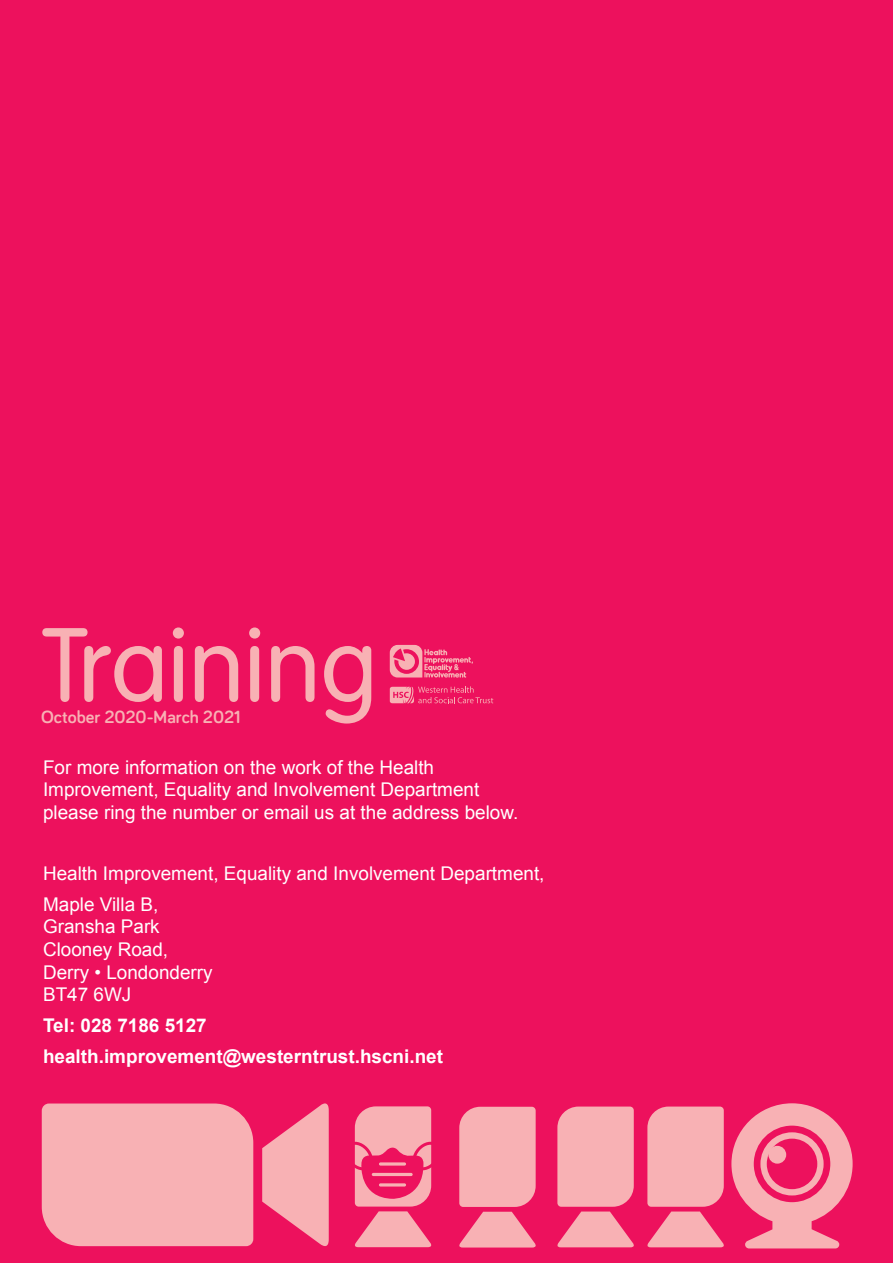
<style>
.page{position:relative;width:893px;height:1263px;background:#ed115d}
.page>*{position:absolute;margin:0;border:0;box-sizing:border-box;transform-origin:0 0}
.t1{font:300 102.9px "VAG Rounded";color:#f8b1b4}
.t2{font:18.9px/22.6px "Arial";color:#fff}
.t3{font:700 18.9px/30.6px "Arial";color:#fff}
.t4{font:700 18.15px "Bariol";color:#f8b1b4}
</style>
<div class="page">
<svg style="left:557px;top:1106px;width:77px;height:141px;background:#f69ba8"></svg>
<svg style="left:390px;top:645px;width:83px;height:33px"></svg>
<svg style="left:390px;top:686px;width:103px;height:17px"></svg>
<svg style="left:459px;top:1107px;width:77px;height:140px;background:#f69ba8"></svg>
<svg style="left:731px;top:1103px;width:122px;height:145px"></svg>
<div style="left:767px;top:1139px;width:50px;height:50px;background:#ed115d;border-radius:50%"></div>
<div style="left:768px;top:1146px;width:18px;height:17px;background:#f8b1b4;border-radius:50%"></div>
<div style="left:42px;top:1103px;width:211px;height:143px;background:#f8b1b4"></div>
<svg style="left:262px;top:1103px;width:67px;height:143px"></svg>
<svg style="left:647px;top:1106px;width:77px;height:141px;background:#f69ba8"></svg>
<svg style="left:354px;top:1106px;width:78px;height:141px"></svg>
<h1 class="t1" style="left:42px;top:606px;width:337px">Training</h1>
<p class="t2" style="left:43px;top:756px;width:477px">For more information on the work of the Health<br>Improvement, Equality and Involvement Department please ring the number or email us at the address below.</p>
<p class="t4" style="left:41px;top:705px;width:201px">October 2020-March 2021</p>
<p class="t2" style="left:43px;top:858px;width:503px;line-height:30.6px">Health Improvement, Equality and Involvement Department,<br>Maple Villa B,</p>
<p class="t2" style="left:43px;top:915px;width:171px">Gransha Park<br>Clooney Road,<br>Derry • Londonderry<br>BT47 6WJ</p>
<p class="t3" style="left:43px;top:1011px;width:401px">Tel: 028 7186 5127 health.improvement@westerntrust.hscni.net</p>
</div>
